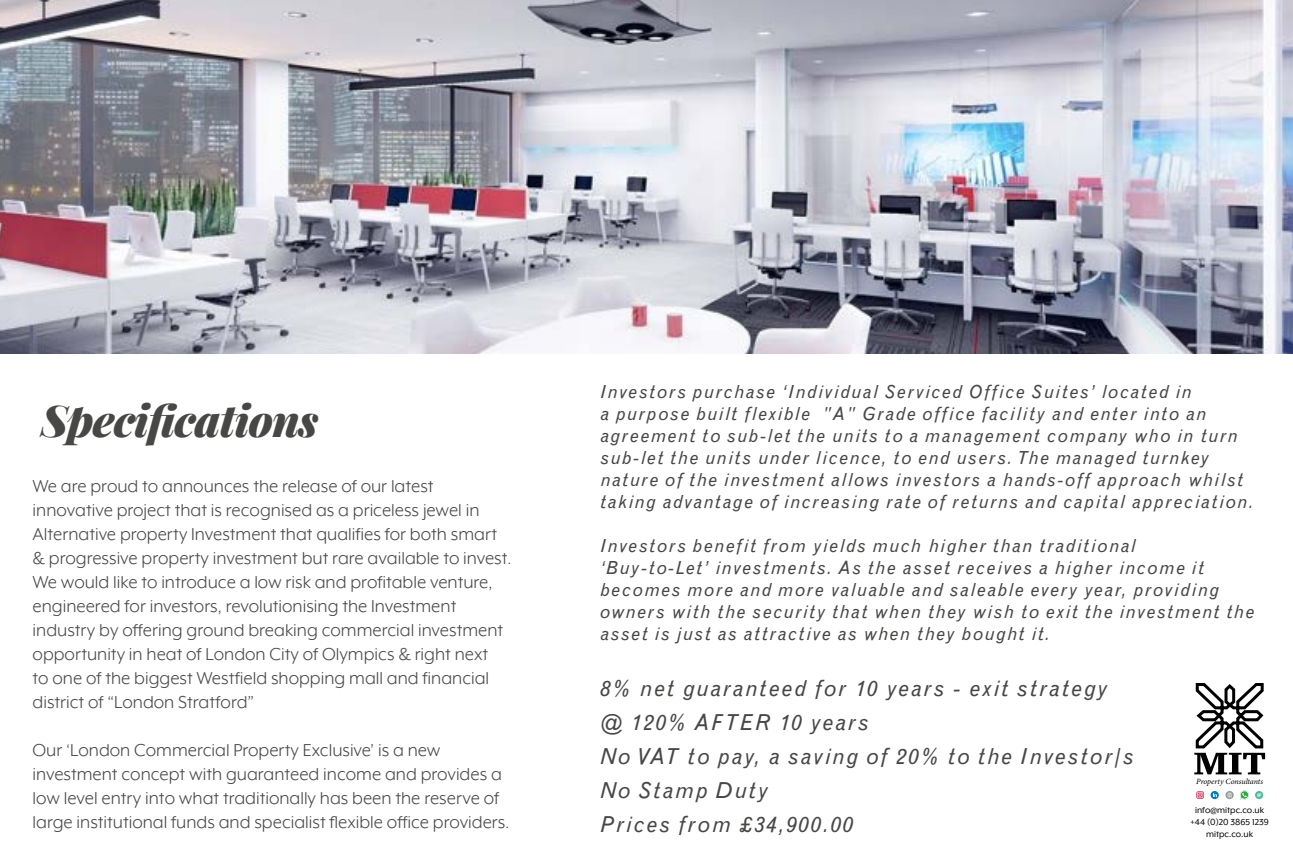
<style>
.page{position:relative;width:1293px;height:866px;background:#fff}
.page>*{position:absolute;margin:0;border:0;box-sizing:border-box;transform-origin:0 0}
.t1{font:italic 900 44px "Playfair Display";letter-spacing:-.02em;color:#474746}
.t2{font:italic 22px/34px "Grotesque MT Std";letter-spacing:.075em;color:#474746}
.t3{font:20px/24px "Mr Eaves XL Mod OT";color:#474746}
.t4{font:italic 18px/22px "Grotesque MT Std";letter-spacing:.075em;color:#474746}
.t5{font:10px/12px "Mr Eaves XL Mod OT";color:#000;text-align:center}
.t6{font:italic 8px "Minion Pro";letter-spacing:-.005em;color:#000}
</style>
<div class="page">
<svg style="left:1194px;top:683px;width:71px;height:91px"></svg>
<svg style="left:1210px;top:791px;width:8px;height:8px"></svg>
<svg style="left:1225px;top:791px;width:8px;height:8px"></svg>
<svg style="left:1226px;top:792px;width:5px;height:5px"></svg>
<svg style="left:1196px;top:791px;width:7px;height:8px"></svg>
<svg style="left:1240px;top:790px;width:8px;height:9px"></svg>
<svg style="left:1212px;top:793px;width:4px;height:4px"></svg>
<svg style="left:1254px;top:791px;width:8px;height:8px"></svg>
<svg style="left:1256px;top:793px;width:4px;height:4px"></svg>
<img style="left:0;top:0;width:1292px;height:353px">
<h1 class="t1" style="left:41px;top:389px;width:279px">Specifications</h1>
<p class="t3" style="left:33px;top:474px;width:480px">We are proud to announces the release of our latest innovative project that is recognised as a priceless jewel in Alternative property Investment that qualifies for both smart &amp; progressive property investment but rare available to invest.<br>We would like to introduce a low risk and profitable venture, engineered for investors, revolutionising the Investment industry by offering ground breaking commercial investment opportunity in heat of London City of Olympics &amp; right next<br>to one of the biggest Westfield shopping mall and financial district of “London Stratford”</p>
<p class="t3" style="left:33px;top:738px;width:478px">Our ‘London Commercial Property Exclusive’ is a new investment concept with guaranteed income and provides a low level entry into what traditionally has been the reserve of large institutional funds and specialist flexible office providers.</p>
<p class="t4" style="left:600px;top:381px;width:654px">Investors purchase ‘Individual Serviced Office Suites’ located in<br>a purpose built flexible "A" Grade office facility and enter into an agreement to sub-let the units to a management company who in turn sub-let the units under licence, to end users. The managed turnkey nature of the investment allows investors a hands-off approach whilst taking advantage of increasing rate of returns and capital appreciation.</p>
<p class="t4" style="left:600px;top:535px;width:655px">Investors benefit from yields much higher than traditional<br>‘Buy-to-Let’ investments. As the asset receives a higher income it becomes more and more valuable and saleable every year, providing owners with the security that when they wish to exit the investment the asset is just as attractive as when they bought it.</p>
<p class="t2" style="left:600px;top:671px;width:534px">8% net guaranteed for 10 years - exit strategy @ 120% AFTER 10 years<br>No VAT to pay, a saving of 20% to the Investor/s<br>No Stamp Duty<br>Prices from £34,900.00</p>
<p class="t6" style="left:1195px;top:776px;width:68px">Property Consultants</p>
<p class="t5" style="left:1190px;top:803px;width:80px">info@mitpc.co.uk +44 (0)20 3865 1239 mitpc.co.uk</p>
</div>
